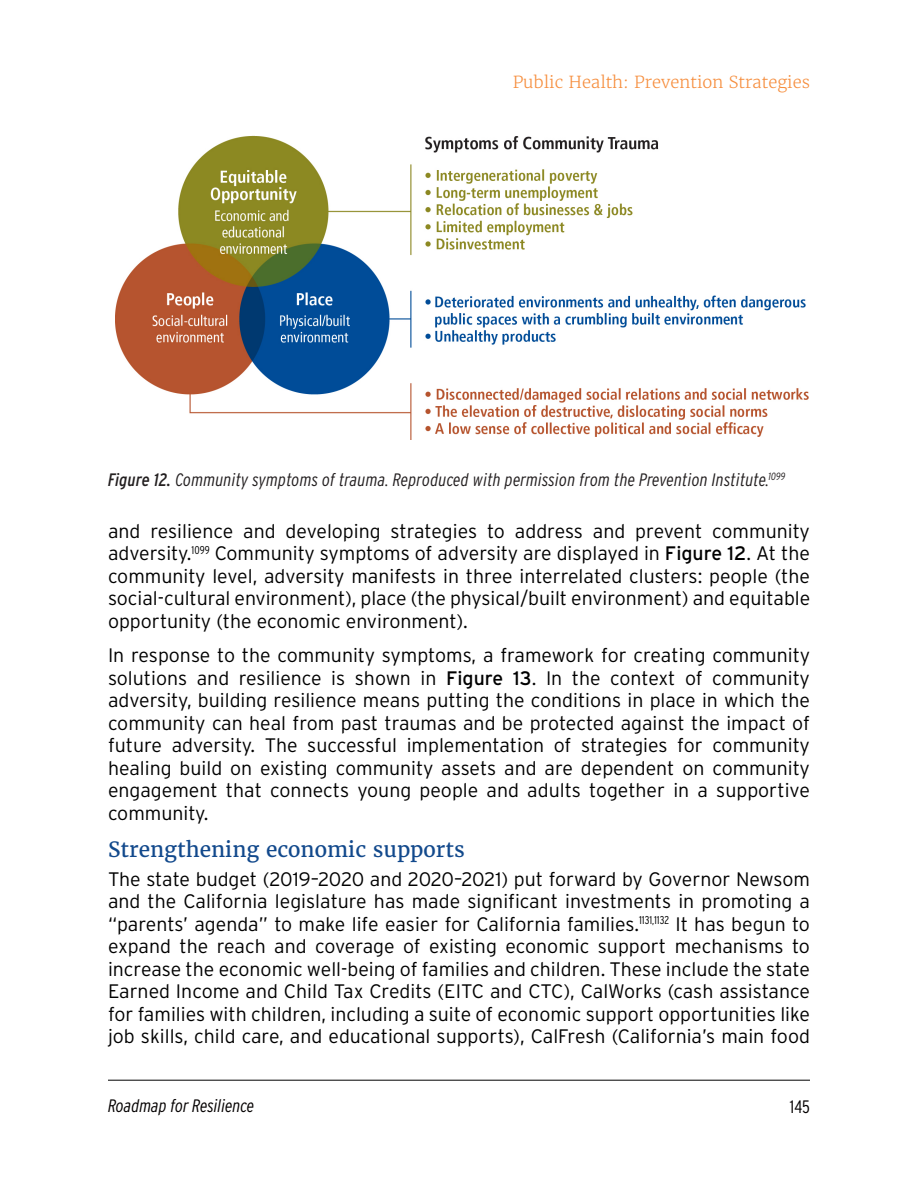
<style>
.page{position:relative;width:918px;height:1188px;background:#fff}
.page>*{position:absolute;margin:0;border:0;box-sizing:border-box;transform-origin:0 0}
.Heading_3{font:21px "Merriweather";color:#12498c}
.Body_Text{font:300 19.5px/22.5px "Interstate";color:#000;text-align:justify}
.Captions{font:italic 300 18px "Interstate Condensed";letter-spacing:.01em;color:#231f20}
.t1{font:italic 300 18px "Interstate Condensed";color:#040101}
.t2{font:300 18px "Interstate Condensed";color:#040101}
.t3{font:300 16.5px "Merriweather";color:#f68d3c}
.s1{font-weight:400}
</style>
<div class="page">
<img style="left:115px;top:136px;width:694px;height:303px">
<hr style="left:108px;top:1080px;width:702px;height:1px;background:#000">
<p class="t3" style="left:513px;top:72px;width:299px">Public Health: Prevention Strategies</p>
<p class="Captions" style="left:108px;top:470px;width:679px"><span class="s1">Figure 12.</span> Community symptoms of trauma. Reproduced with permission from the Prevention Institute.<sup>1099</sup></p>
<p class="Body_Text" style="left:108px;top:520px;width:704px">and resilience and developing strategies to address and prevent community adversity.<sup>1099</sup> Community symptoms of adversity are displayed in <span class="s1">Figure 12</span>. At the community level, adversity manifests in three interrelated clusters: people (the social-cultural environment), place (the physical/built environment) and equitable opportunity (the economic environment).</p>
<p class="Body_Text" style="left:108px;top:644px;width:704px">In response to the community symptoms, a framework for creating community solutions and resilience is shown in <span class="s1">Figure 13</span>. In the context of community adversity, building resilience means putting the conditions in place in which the community can heal from past traumas and be protected against the impact of future adversity. The successful implementation of strategies for community healing build on existing community assets and are dependent on community engagement that connects young people and adults together in a supportive community.</p>
<h3 class="Heading_3" style="left:108px;top:836px;width:358px">Strengthening economic supports</h3>
<p class="Body_Text" style="left:108px;top:867px;width:704px">The state budget (2019–2020 and 2020–2021) put forward by Governor Newsom and the California legislature has made significant investments in promoting a “parents’ agenda” to make life easier for California families.<sup>1131,1132</sup> It has begun to expand the reach and coverage of existing economic support mechanisms to increase the economic well-being of families and children. These include the state Earned Income and Child Tax Credits (EITC and CTC), CalWorks (cash assistance for families with children, including a suite of economic support opportunities like job skills, child care, and educational supports), CalFresh (California’s main food</p>
<p class="t1" style="left:108px;top:1096px;width:148px">Roadmap for Resilience</p>
<p class="t2" style="left:790px;top:1096px;width:22px">145</p>
</div>
